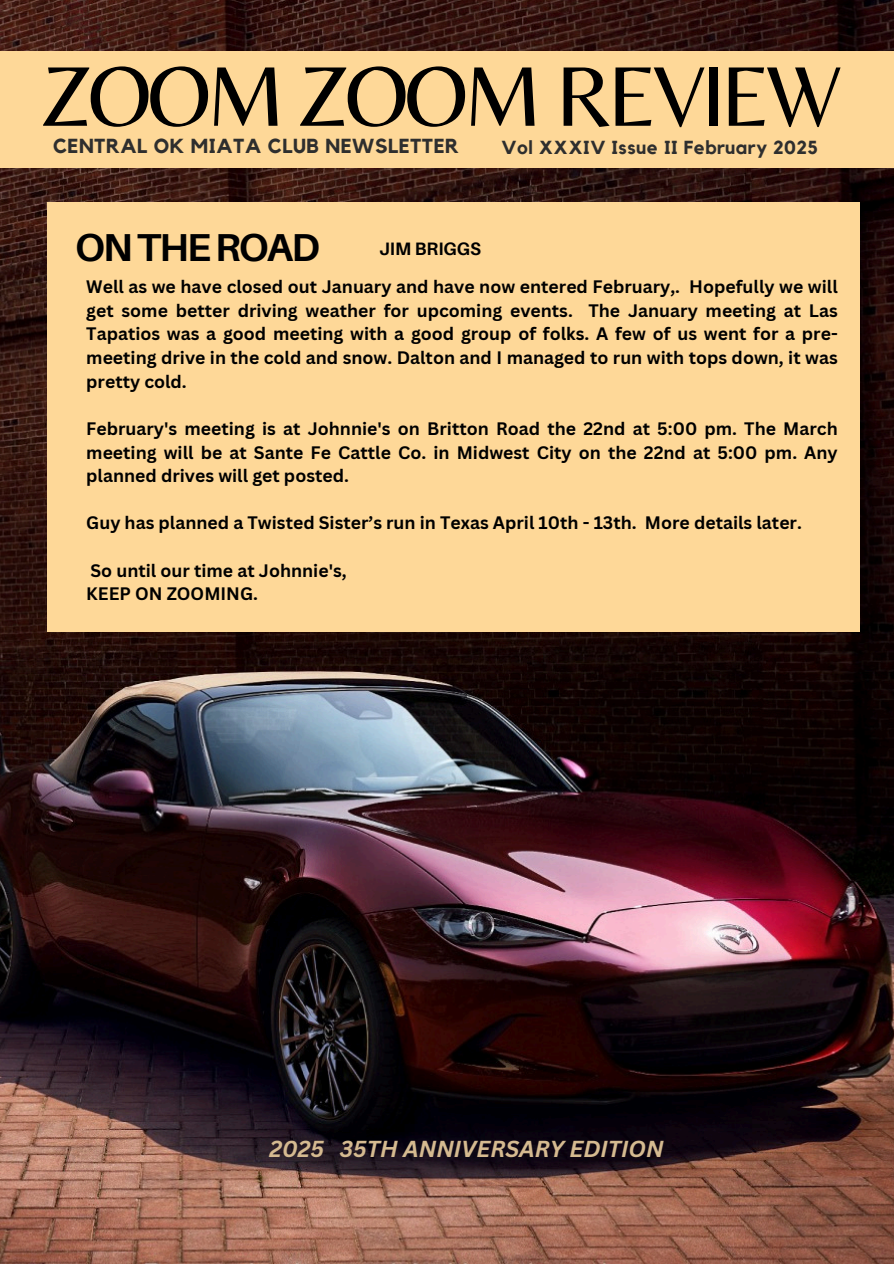
<style>
.page{position:relative;width:894px;height:1264px;background:#fff}
.page>*{position:absolute;margin:0;border:0;box-sizing:border-box;transform-origin:0 0}
.t1{font:87.9px "Belleza";letter-spacing:-.05em;color:#000}
.t2{font:700 39px "Aileron";letter-spacing:-.045em;color:#000}
.t3{font:italic 700 22.5px "Canva Sans";color:#d5ba90}
.t4{font:700 20.25px "Kollektif";letter-spacing:.025em;color:#2e2e2e}
.t5{font:700 18.75px "Kollektif";letter-spacing:.025em;color:#2e2e2e}
.t6{font:700 18px "Aileron";color:#000}
.t7{font:700 17.55px/23.7px "Canva Sans";color:#000;text-align:justify}
</style>
<div class="page">
<img style="left:0;top:0;width:893px;height:1263px">
<div style="left:47px;top:202px;width:812px;height:429px;background:#fed898"></div>
<div style="left:0;top:52px;width:893px;height:116px;background:#fed898"></div>
<h6 class="t1" style="left:42px;top:44px;width:801px">ZOOM ZOOM REVIEW</h6>
<p class="t4" style="left:53px;top:136px;width:407px">CENTRAL OK MIATA CLUB NEWSLETTER</p>
<p class="t5" style="left:501px;top:138px;width:318px">Vol XXXIV Issue II February 2025</p>
<p class="t2" style="left:75px;top:223px;width:246px">ONTHEROAD</p>
<p class="t6" style="left:379px;top:237px;width:103px">JIM BRIGGS</p>
<p class="t7" style="left:86px;top:274px;width:752px">Well as we have closed out January and have now entered February,. Hopefully we will get some better driving weather for upcoming events. The January meeting at Las Tapatios was a good meeting with a good group of folks. A few of us went for a pre&shy;meeting drive in the cold and snow. Dalton and I managed to run with tops down, it was pretty cold.</p>
<h1 class="t7" style="left:86px;top:416px;width:752px">February's meeting is at Johnnie's on Britton Road the 22nd at 5:00 pm. The March meeting will be at Sante Fe Cattle Co. in Midwest City on the 22nd at 5:00 pm. Any planned drives will get posted.</h1>
<h4 class="t7" style="left:86px;top:511px;width:717px">Guy has planned a Twisted Sister’s run in Texas April 10th - 13th. More details later.</h4>
<h5 class="t7" style="left:90px;top:558px;width:258px">So until our time at Johnnie's,</h5>
<h2 class="t7" style="left:86px;top:581px;width:173px">KEEP ON ZOOMING.</h2>
<p class="t3" style="left:269px;top:1133px;width:395px">2025 35TH ANNIVERSARY EDITION</p>
</div>
